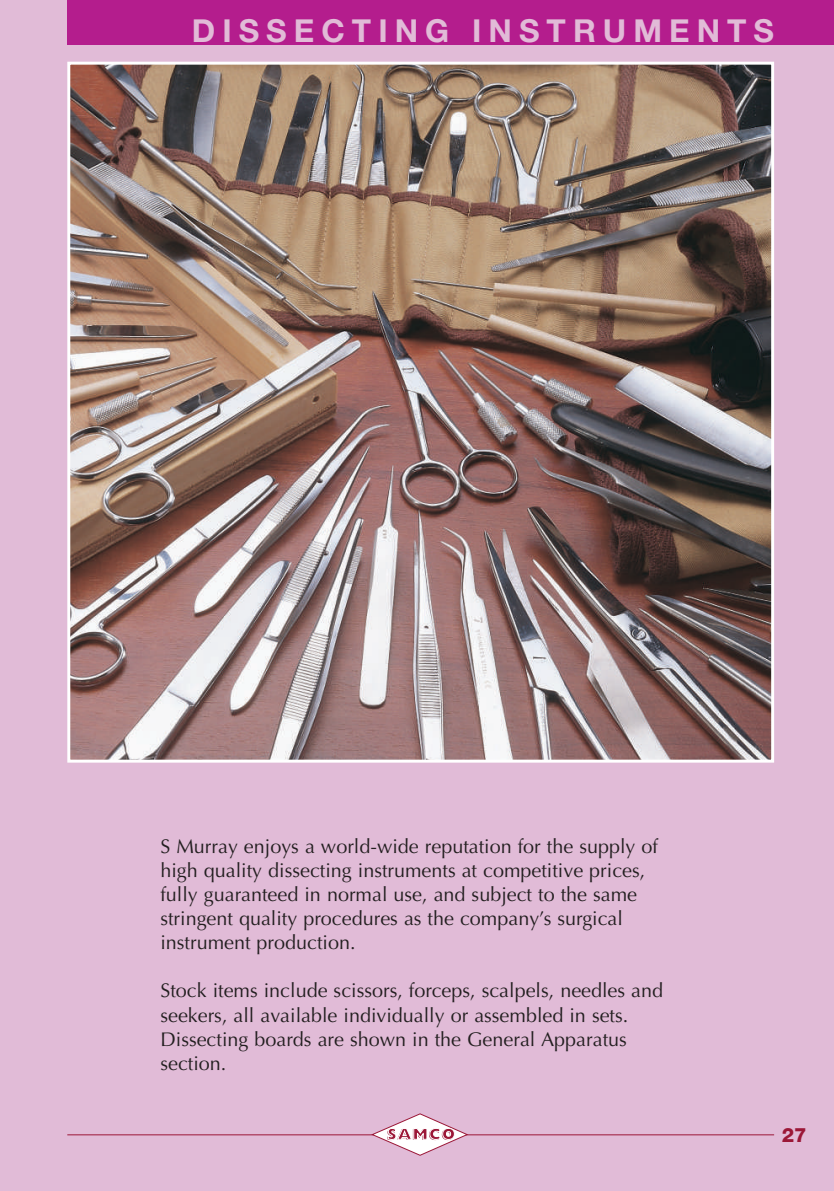
<style>
.page{position:relative;width:834px;height:1191px;background:#fff}
.page>*{position:absolute;margin:0;border:0;box-sizing:border-box;transform-origin:0 0}
.t1{font:700 31.68px "Helvetica Neue";letter-spacing:.22em;color:#e1bbd7}
.t2{font:19.78px/24px "Optima";color:#231f20}
.t3{font:800 19.78px "Helvetica Neue";color:#9b1737}
</style>
<div class="page">
<div style="left:0;top:0;width:833px;height:1191px;background:#e1bbd7"></div>
<img style="left:71px;top:66px;width:699px;height:692px">
<div style="left:67px;top:62px;width:707px;height:700px;border:3px solid #fff"></div>
<div style="left:67px;top:0;width:766px;height:45px;background:#b41d8d"></div>
<hr style="left:67px;top:1134px;width:707px;height:1px;background:#9b1737">
<svg style="left:371px;top:1113px;width:97px;height:42px"></svg>
<h1 class="t1" style="left:192px;top:19px;width:583px">DISSECTING INSTRUMENTS</h1>
<p class="t2" style="left:160px;top:836px;width:499px">S Murray enjoys a world-wide reputation for the supply of high quality dissecting instruments at competitive prices, fully guaranteed in normal use, and subject to the same stringent quality procedures as the company’s surgical instrument production.</p>
<p class="t2" style="left:160px;top:980px;width:504px">Stock items include scissors, forceps, scalpels, needles and seekers, all available individually or assembled in sets.<br>Dissecting boards are shown in the General Apparatus section.</p>
<p class="t3" style="left:781px;top:1128px;width:26px">27</p>
</div>
